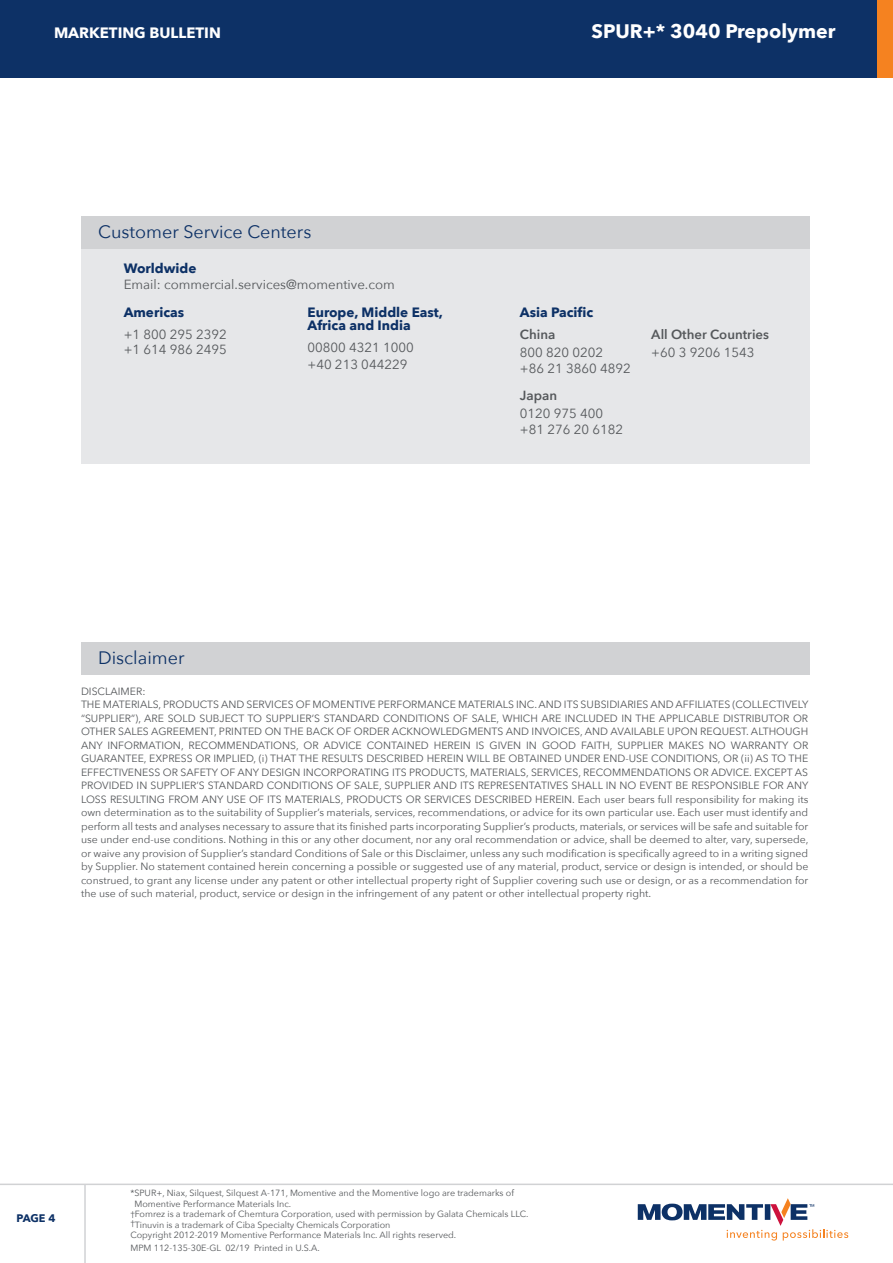
<style>
.page{position:relative;width:893px;height:1263px;background:#fff}
.page>*{position:absolute;margin:0;border:0;box-sizing:border-box;transform-origin:0 0}
.t1{font:700 19.5px "Avenir Next";color:#fff}
.t2{font:18px "Avenir Next";color:#0d3166}
.t3{font:700 15px "Avenir Next";color:#fff}
.t4{font:700 13.5px/13.5px "Avenir Next";color:#0d3166}
.t5{font:13.2px/16.5px "Avenir Next";color:#55585b}
.t6{font:600 13.2px "Avenir Next";color:#55585b}
.t7{font:700 10.95px "Avenir Next";color:#0d3166}
.t8{font:10.5px/13.5px "Avenir Next";color:#55585b}
.t9{font:9px "Avenir Next";color:#55585b}
.s1{font-size:8.25px}
</style>
<div class="page">
<div style="left:0;top:0;width:893px;height:77px;background:#0d3166"></div>
<div style="left:877px;top:0;width:16px;height:77px;background:#f58220"></div>
<hr style="left:84px;top:1184px;width:2px;height:79px;background:#d1d2d4">
<hr style="left:0;top:1183px;width:893px;height:2px;background:#d1d2d4">
<svg style="left:638px;top:1198px;width:210px;height:42px"></svg>
<div style="left:81px;top:643px;width:728px;height:32px;background:#d1d2d4"></div>
<div style="left:81px;top:249px;width:728px;height:215px;background:#e6e7e9"></div>
<div style="left:81px;top:216px;width:728px;height:33px;background:#d1d2d4"></div>
<h3 class="t3" style="left:54px;top:20px;width:168px">MARKETING BULLETIN</h3>
<h1 class="t1" style="left:592px;top:14px;width:245px">SPUR+* 3040 Prepolymer</h1>
<h2 class="t2" style="left:98px;top:216px;width:215px">Customer Service Centers</h2>
<p class="t4" style="left:124px;top:262px;width:74px">Worldwide</p>
<p class="t5" style="left:124px;top:275px;width:273px">Email: commercial.services@momentive.com</p>
<p class="t4" style="left:124px;top:305px;width:62px">Americas</p>
<p class="t5" style="left:124px;top:326px;width:105px;line-height:15px">+1 800 295 2392 +1 614 986 2495</p>
<p class="t4" style="left:308px;top:305px;width:137px">Europe, Middle East,<br>Africa and India</p>
<p class="t5" style="left:308px;top:339px;width:108px">00800 4321 1000 +40 213 044229</p>
<p class="t4" style="left:520px;top:305px;width:75px">Asia Pacific</p>
<p class="t6" style="left:520px;top:323px;width:37px">China</p>
<p class="t5" style="left:520px;top:343px;width:112px">800 820 0202<br>+86 21 3860 4892</p>
<p class="t6" style="left:520px;top:384px;width:39px">Japan</p>
<p class="t5" style="left:520px;top:404px;width:105px">0120 975 400 +81 276 20 6182</p>
<p class="t6" style="left:651px;top:323px;width:119px">All Other Countries</p>
<p class="t5" style="left:651px;top:344px;width:105px">+60 3 9206 1543</p>
<h2 class="t2" style="left:98px;top:643px;width:88px">Disclaimer</h2>
<p class="t8" style="left:81px;top:684px;width:729px">DISCLAIMER:<br>THE MATERIALS, PRODUCTS AND SERVICES OF MOMENTIVE PERFORMANCE MATERIALS INC. AND ITS SUBSIDIARIES AND AFFILIATES (COLLECTIVELY “SUPPLIER”), ARE SOLD SUBJECT TO SUPPLIER’S STANDARD CONDITIONS OF SALE, WHICH ARE INCLUDED IN THE APPLICABLE DISTRIBUTOR OR OTHER SALES AGREEMENT, PRINTED ON THE BACK OF ORDER ACKNOWLEDGMENTS AND INVOICES, AND AVAILABLE UPON REQUEST. ALTHOUGH ANY INFORMATION, RECOMMENDATIONS, OR ADVICE CONTAINED HEREIN IS GIVEN IN GOOD FAITH, SUPPLIER MAKES NO WARRANTY OR GUARANTEE, EXPRESS OR IMPLIED, (i) THAT THE RESULTS DESCRIBED HEREIN WILL BE OBTAINED UNDER END-USE CONDITIONS, OR (ii) AS TO THE EFFECTIVENESS OR SAFETY OF ANY DESIGN INCORPORATING ITS PRODUCTS, MATERIALS, SERVICES, RECOMMENDATIONS OR ADVICE. EXCEPT AS PROVIDED IN SUPPLIER’S STANDARD CONDITIONS OF SALE, SUPPLIER AND ITS REPRESENTATIVES SHALL IN NO EVENT BE RESPONSIBLE FOR ANY LOSS RESULTING FROM ANY USE OF ITS MATERIALS, PRODUCTS OR SERVICES DESCRIBED HEREIN. Each user bears full responsibility for making its own determination as to the suitability of Supplier’s materials, services, recommendations, or advice for its own particular use. Each user must identify and perform all tests and analyses necessary to assure that its finished parts incorporating Supplier’s products, materials, or services will be safe and suitable for use under end-use conditions. Nothing in this or any other document, nor any oral recommendation or advice, shall be deemed to alter, vary, supersede, or waive any provision of Supplier’s standard Conditions of Sale or this Disclaimer, unless any such modification is specifically agreed to in a writing signed by Supplier. No statement contained herein concerning a possible or suggested use of any material, product, service or design is intended, or should be construed, to grant any license under any patent or other intellectual property right of Supplier covering such use or design, or as a recommendation for the use of such material, product, service or design in the infringement of any patent or other intellectual property right.</p>
<p class="t7" style="left:16px;top:1209px;width:40px">PAGE 4</p>
<p class="t9" style="left:130px;top:1185px;width:385px">*SPUR+, Niax, Silquest, Silquest A-171, Momentive and the Momentive logo are trademarks of</p>
<p class="t9" style="left:134px;top:1196px;width:158px">Momentive Performance Materials Inc.</p>
<p class="t9" style="left:130px;top:1206px;width:400px"><span class="s1">†</span>Fomrez is a trademark of Chemtura Corporation, used with permission by Galata Chemicals LLC.</p>
<p class="t9" style="left:130px;top:1217px;width:262px"><sup>†</sup>Tinuvin is a trademark of Ciba Specialty Chemicals Corporation</p>
<p class="t9" style="left:130px;top:1227px;width:327px">Copyright 2012-2019 Momentive Performance Materials Inc. All rights reserved.</p>
<p class="t9" style="left:130px;top:1240px;width:191px">MPM 112-135-30E-GL 02/19 Printed in U.S.A.</p>
</div>
